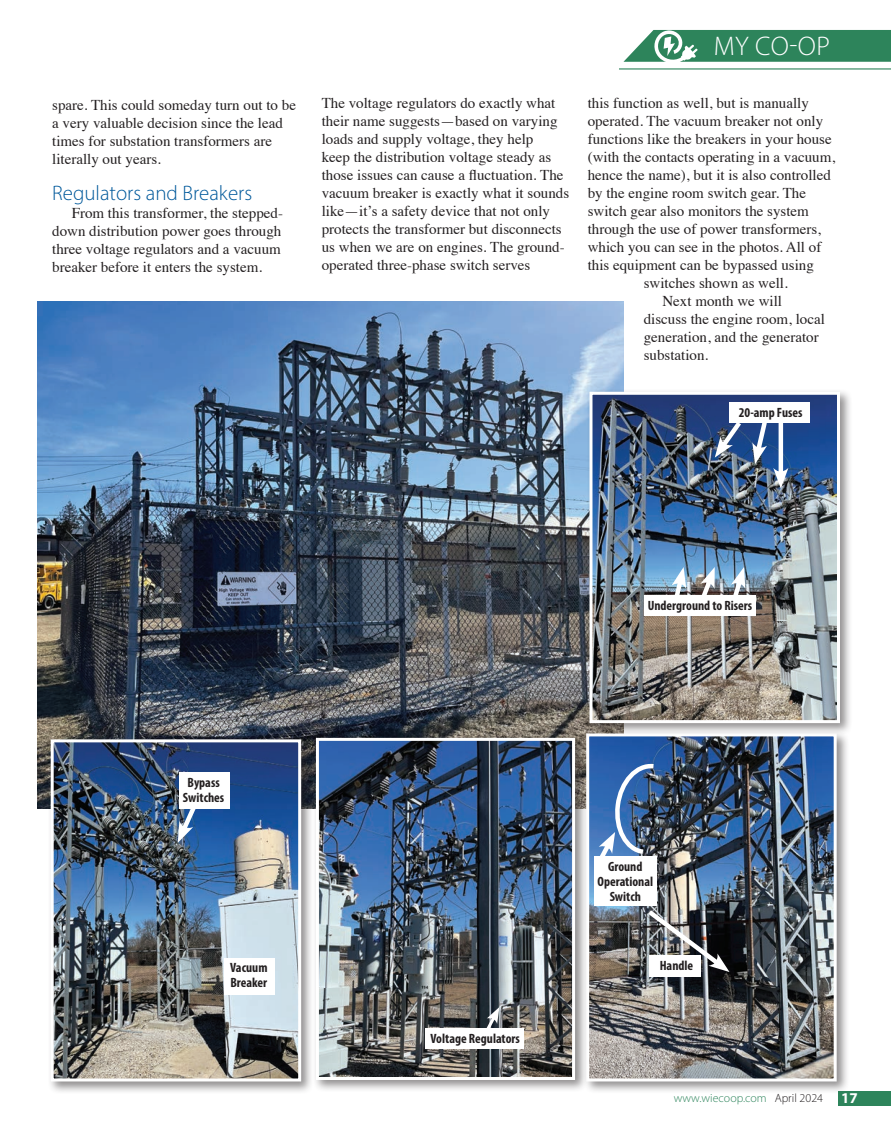
<style>
.page{position:relative;width:891px;height:1134px;background:#fff}
.page>*{position:absolute;margin:0;border:0;box-sizing:border-box;transform-origin:0 0}
.t1{font:300 27px "Myriad Pro";color:#fff}
.subheads{font:300 21px "Myriad Pro";color:#00599b}
.subheads-2{font:15px/18px "Times";color:#231f20}
.t2{font:700 15px "Myriad Pro";color:#fff}
.subheads-3{font:700 condensed 13.5px "Myriad Pro";color:#231f20}
.t3{font:300 12px "Myriad Pro";color:#2d845b}
.s1{color:#231f20}
</style>
<div class="page">
<img style="left:38px;top:301px;width:585px;height:508px">
<hr style="left:619px;top:68px;width:272px;height:2px;background:#2d845b">
<svg style="left:623px;top:30px;width:268px;height:32px;background:#479370"></svg>
<div style="left:838px;top:1091px;width:53px;height:14px;background:#2d845b"></div>
<div style="left:583px;top:730px;width:266px;height:364px;background:#231f20;opacity:.5"></div>
<img style="left:590px;top:737px;width:243px;height:341px">
<div style="left:586px;top:733px;width:251px;height:349px;border:3px solid #fff"></div>
<div style="left:312px;top:734px;width:276px;height:359px;background:#231f20;opacity:.5"></div>
<img style="left:320px;top:742px;width:251px;height:334px">
<div style="left:316px;top:738px;width:259px;height:342px;border:3px solid #fff"></div>
<div style="left:47px;top:736px;width:267px;height:358px;background:#231f20;opacity:.5"></div>
<img style="left:55px;top:743px;width:242px;height:335px">
<div style="left:51px;top:739px;width:250px;height:343px;border:3px solid #fff"></div>
<div style="left:594px;top:856px;width:63px;height:50px;background:#fff"></div>
<img style="left:594px;top:762px;width:64px;height:104px">
<svg style="left:643px;top:906px;width:87px;height:66px;background:#626365"></svg>
<div style="left:649px;top:956px;width:51px;height:21px;background:#fff"></div>
<div style="left:179px;top:772px;width:50px;height:37px;background:#fff"></div>
<svg style="left:177px;top:798px;width:24px;height:45px"></svg>
<div style="left:224px;top:958px;width:50px;height:36px;background:#fff"></div>
<div style="left:425px;top:1028px;width:99px;height:20px;background:#fff"></div>
<svg style="left:482px;top:1007px;width:17px;height:21px"></svg>
<div style="left:586px;top:388px;width:267px;height:348px;background:#231f20;opacity:.5"></div>
<img style="left:594px;top:396px;width:242px;height:323px">
<div style="left:590px;top:392px;width:250px;height:331px;border:3px solid #fff"></div>
<div style="left:644px;top:595px;width:112px;height:20px;background:#fff"></div>
<svg style="left:671px;top:567px;width:15px;height:28px"></svg>
<svg style="left:697px;top:567px;width:19px;height:28px"></svg>
<svg style="left:729px;top:567px;width:17px;height:28px"></svg>
<div style="left:730px;top:403px;width:80px;height:20px;background:#fff"></div>
<svg style="left:715px;top:417px;width:30px;height:41px"></svg>
<svg style="left:752px;top:423px;width:36px;height:66px"></svg>
<p class="subheads-2" style="left:52px;top:94px;width:245px">spare. This could someday turn out to be a very valuable decision since the lead times for substation transformers are literally out years.</p>
<p class="subheads" style="left:52px;top:180px;width:202px">Regulators and Breakers</p>
<p class="subheads-2" style="left:52px;top:202px;width:232px;text-indent:20px">From this transformer, the stepped&shy;down distribution power goes through three voltage regulators and a vacuum breaker before it enters the system.</p>
<p class="t1" style="left:714px;top:30px;width:118px">MY CO-OP</p>
<p class="subheads-2" style="left:322px;top:92px;width:249px">The voltage regulators do exactly what their name suggests—based on varying loads and supply voltage, they help<br>keep the distribution voltage steady as those issues can cause a fluctuation. The vacuum breaker is exactly what it sounds like—it’s a safety device that not only protects the transformer but disconnects us when we are on engines. The ground&shy;operated three-phase switch serves</p>
<p class="subheads-2" style="left:588px;top:92px;width:223px">this function as well, but is manually</p>
<p class="subheads-2" style="left:588px;top:110px;width:237px">operated. The vacuum breaker not only</p>
<p class="subheads-2" style="left:588px;top:128px;width:246px">functions like the breakers in your house</p>
<p class="subheads-2" style="left:588px;top:146px;width:249px">(with the contacts operating in a vacuum,</p>
<p class="subheads-2" style="left:588px;top:164px;width:245px">hence the name), but it is also controlled</p>
<p class="subheads-2" style="left:588px;top:182px;width:220px">by the engine room switch gear. The</p>
<p class="subheads-2" style="left:588px;top:200px;width:223px">switch gear also monitors the system</p>
<p class="subheads-2" style="left:588px;top:218px;width:235px">through the use of power transformers,</p>
<p class="subheads-2" style="left:588px;top:236px;width:235px">which you can see in the photos. All of</p>
<p class="subheads-2" style="left:588px;top:254px;width:228px">this equipment can be bypassed using</p>
<p class="subheads-2" style="left:644px;top:272px;width:146px">switches shown as well.</p>
<p class="subheads-2" style="left:644px;top:290px;width:183px;text-indent:19px">Next month we will discuss the engine room, local generation, and the generator substation.</p>
<p class="subheads-3" style="left:739px;top:404px;width:65px">20-amp Fuses</p>
<p class="subheads-3" style="left:187px;top:774px;width:34px">Bypass</p>
<p class="subheads-3" style="left:183px;top:789px;width:43px">Switches</p>
<p class="subheads-3" style="left:230px;top:959px;width:39px">Vacuum</p>
<p class="subheads-3" style="left:230px;top:974px;width:38px">Breaker</p>
<p class="subheads-3" style="left:648px;top:597px;width:106px">Underground to Risers</p>
<p class="subheads-3" style="left:431px;top:1030px;width:91px">Voltage Regulators</p>
<p class="subheads-3" style="left:608px;top:858px;width:36px">Ground</p>
<p class="subheads-3" style="left:597px;top:873px;width:57px">Operational</p>
<p class="subheads-3" style="left:610px;top:888px;width:33px">Switch</p>
<p class="subheads-3" style="left:660px;top:957px;width:35px">Handle</p>
<p class="t3" style="left:674px;top:1091px;width:151px">www.wiecoop.com <span class="s1">April 2024</span></p>
<p class="t2" style="left:841px;top:1088px;width:18px">17</p>
</div>
